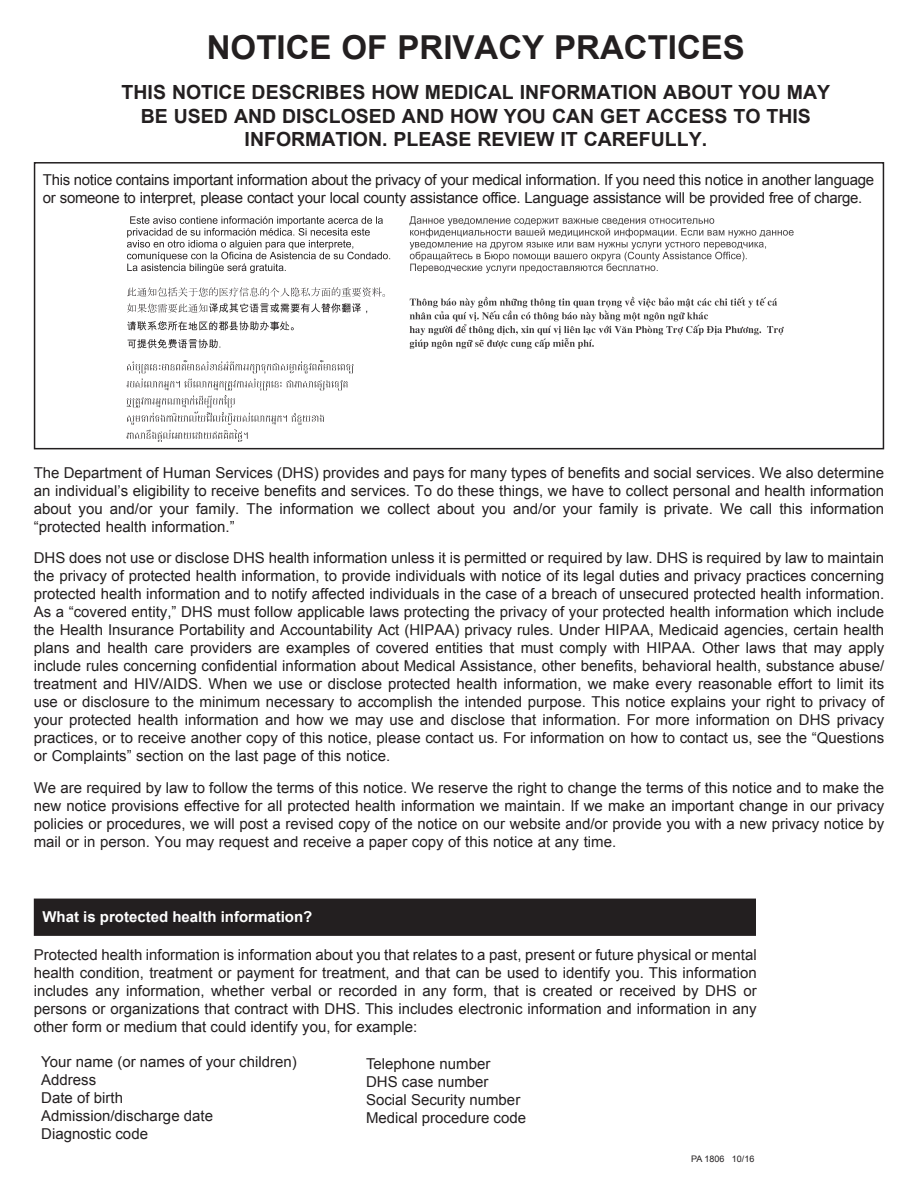
<style>
.page{position:relative;width:918px;height:1188px;background:#fff}
.page>*{position:absolute;margin:0;border:0;box-sizing:border-box;transform-origin:0 0}
.t1{font:700 33px "Arial";color:#231f20}
.t2{font:700 19.5px/23.4px "Arial";color:#231f20;text-align:center}
.t3{font:15px/18px "Arial";color:#231f20;text-align:justify}
.t4{font:15px/18px "Arial";letter-spacing:-.02em;color:#231f20}
.t5{font:700 15px "Arial";color:#fff}
.t6{font:9px "Arial";color:#231f20}
</style>
<div class="page">
<div style="left:34px;top:162px;width:850px;height:287px;border:2px solid #231f20"></div>
<img style="left:127px;top:216px;width:667px;height:133px">
<img style="left:126px;top:360px;width:228px;height:82px">
<div style="left:35px;top:899px;width:720px;height:36px;background:#231f20"></div>
<div style="left:34px;top:899px;width:722px;height:37px;border:2px solid #231f20"></div>
<h1 class="t1" style="left:207px;top:26px;width:540px">NOTICE OF PRIVACY PRACTICES</h1>
<h2 class="t2" style="left:122px;top:81px;width:710px">THIS NOTICE DESCRIBES HOW MEDICAL INFORMATION ABOUT YOU MAY<br>BE USED AND DISCLOSED AND HOW YOU CAN GET ACCESS TO THIS<br>INFORMATION. PLEASE REVIEW IT CAREFULLY.</h2>
<p class="t4" style="left:43px;top:171px;width:833px">This notice contains important information about the privacy of your medical information. If you need this notice in another language or someone to interpret, please contact your local county assistance office. Language assistance will be provided free of charge.</p>
<p class="t3" style="left:34px;top:464px;width:852px">The Department of Human Services (DHS) provides and pays for many types of benefits and social services. We also determine an individual’s eligibility to receive benefits and services. To do these things, we have to collect personal and health information about you and/or your family. The information we collect about you and/or your family is private. We call this information “protected health information.”</p>
<p class="t3" style="left:34px;top:549px;width:852px">DHS does not use or disclose DHS health information unless it is permitted or required by law. DHS is required by law to maintain the privacy of protected health information, to provide individuals with notice of its legal duties and privacy practices concerning protected health information and to notify affected individuals in the case of a breach of unsecured protected health information.<br>As a “covered entity,” DHS must follow applicable laws protecting the privacy of your protected health information which include the Health Insurance Portability and Accountability Act (HIPAA) privacy rules. Under HIPAA, Medicaid agencies, certain health plans and health care providers are examples of covered entities that must comply with HIPAA. Other laws that may apply include rules concerning confidential information about Medical Assistance, other benefits, behavioral health, substance abuse/ treatment and HIV/AIDS. When we use or disclose protected health information, we make every reasonable effort to limit its use or disclosure to the minimum necessary to accomplish the intended purpose. This notice explains your right to privacy of your protected health information and how we may use and disclose that information. For more information on DHS privacy practices, or to receive another copy of this notice, please contact us. For information on how to contact us, see the “Questions or Complaints” section on the last page of this notice.</p>
<p class="t3" style="left:34px;top:779px;width:852px">We are required by law to follow the terms of this notice. We reserve the right to change the terms of this notice and to make the new notice provisions effective for all protected health information we maintain. If we make an important change in our privacy policies or procedures, we will post a revised copy of the notice on our website and/or provide you with a new privacy notice by mail or in person. You may request and receive a paper copy of this notice at any time.</p>
<p class="t5" style="left:42px;top:907px;width:272px">What is protected health information?</p>
<p class="t3" style="left:34px;top:946px;width:724px">Protected health information is information about you that relates to a past, present or future physical or mental health condition, treatment or payment for treatment, and that can be used to identify you. This information includes any information, whether verbal or recorded in any form, that is created or received by DHS or persons or organizations that contract with DHS. This includes electronic information and information in any other form or medium that could identify you, for example:</p>
<p class="t3" style="left:41px;top:1053px;width:257px;text-align:left">Your name (or names of your children)<br>Address<br>Date of birth<br>Admission/discharge date<br>Diagnostic code</p>
<p class="t3" style="left:366px;top:1055px;width:162px;text-align:left">Telephone number<br>DHS case number<br>Social Security number<br>Medical procedure code</p>
<p class="t6" style="left:691px;top:1153px;width:65px">PA 1806 10/16</p>
</div>
